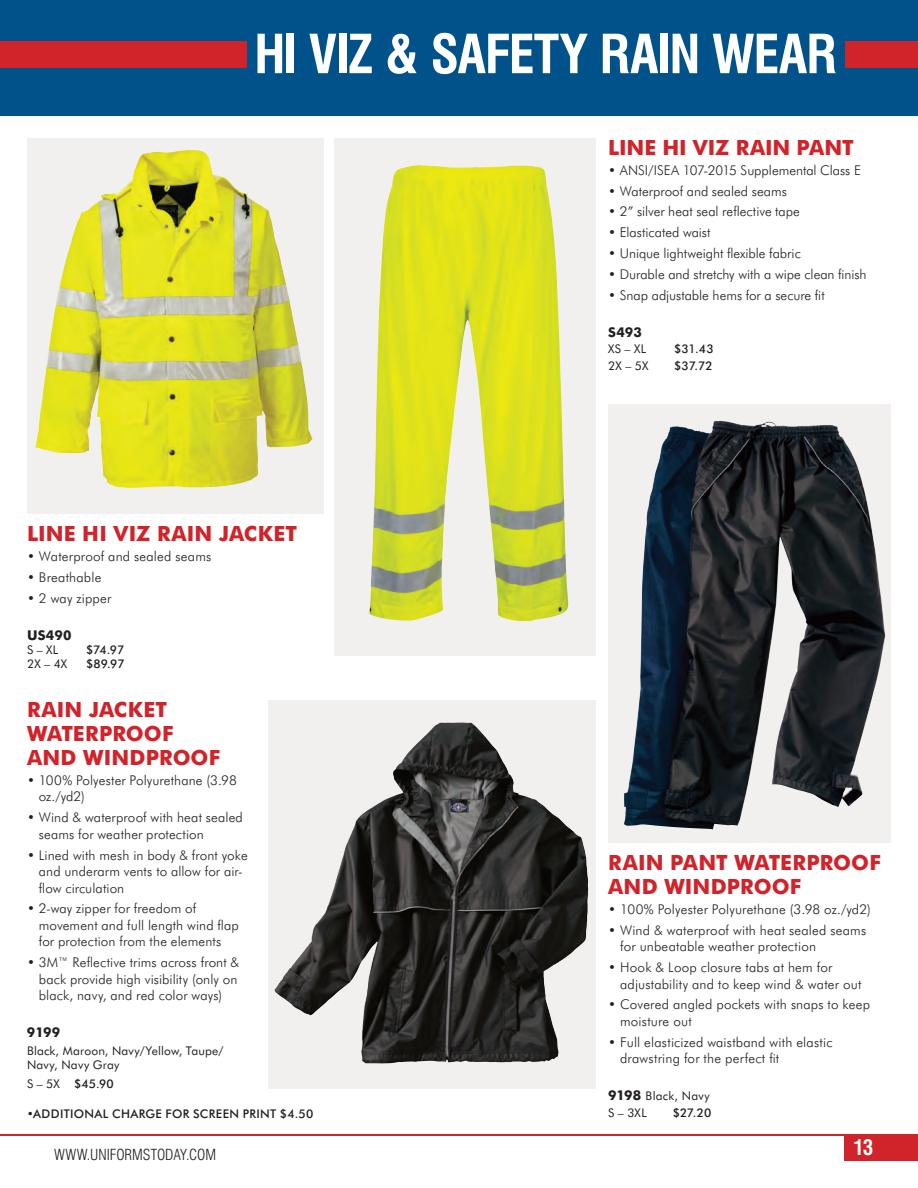
<style>
.page{position:relative;width:918px;height:1188px;background:#fff}
.page>*{position:absolute;margin:0;border:0;box-sizing:border-box;transform-origin:0 0}
.DESCRIPTION_JB{font:700 condensed 52.5px "Swiss 721 BT";letter-spacing:-.025em;color:#fff}
.Product_Name_Blue{font:700 21px/24px "Futura BT";letter-spacing:.005em;color:#d1232a}
.t1{font:700 condensed 21px "Swiss 721 BT";color:#fff}
.t2{font:300 condensed 15px "Swiss 721 BT";color:#231f20}
.Product_Details{font:300 13.5px/16.5px "Futura BT";letter-spacing:.005em;color:#231f20}
.product_subhead{font:700 13.5px "Futura BT";letter-spacing:.015em;color:#231f20}
.product_subhead-2{font:500 12px "Futura BT";letter-spacing:.025em;color:#231f20}
.Product_Colors{font:12px/14.2px "Futura BT";letter-spacing:.015em;color:#231f20}
.product_subhead-3{font:12px/16.5px "Futura BT";letter-spacing:.025em;color:#231f20}
.Sizes{font:500 12px "Futura BT";color:#231f20}
.s1{font-weight:400}
.s2{font-weight:700;font-size:13.5px}
</style>
<div class="page">
<div style="left:845px;top:1135px;width:73px;height:26px;background:#d1232a"></div>
<hr style="left:0;top:1135px;width:350px;height:1px;background:#d1232a">
<hr style="left:55px;top:1135px;width:863px;height:1px;background:#d1232a">
<div style="left:0;top:0;width:918px;height:116px;background:#01528a"></div>
<div style="left:845px;top:41px;width:73px;height:26px;background:#d1232a"></div>
<div style="left:0;top:41px;width:246px;height:26px;background:#d1232a"></div>
<svg style="left:269px;top:700px;width:327px;height:389px;fill:#f1f0ef"></svg>
<img style="left:274px;top:722px;width:258px;height:342px">
<svg style="left:608px;top:404px;width:283px;height:438px"></svg>
<img style="left:623px;top:421px;width:139px;height:408px">
<div style="left:335px;top:138px;width:261px;height:518px;background:#f1f0ef"></div>
<img style="left:369px;top:165px;width:200px;height:456px">
<svg style="left:27px;top:138px;width:297px;height:376px"></svg>
<img style="left:35px;top:150px;width:154px;height:303px">
<p class="DESCRIPTION_JB" style="left:254px;top:23px;width:584px">HI VIZ &amp; SAFETY RAIN WEAR</p>
<p class="Product_Name_Blue" style="left:27px;top:522px;width:272px">LINE HI VIZ RAIN JACKET</p>
<p class="Product_Details" style="left:27px;top:548px;width:186px">• Waterproof and sealed seams</p>
<p class="Product_Details" style="left:27px;top:569px;width:76px">• Breathable</p>
<p class="Product_Details" style="left:27px;top:590px;width:86px">• 2 way zipper</p>
<p class="product_subhead" style="left:27px;top:627px;width:46px">US490</p>
<p class="product_subhead-3" style="left:27px;top:641px;width:33px">S – XL</p>
<p class="product_subhead-2" style="left:86px;top:642px;width:40px">$74.97</p>
<p class="product_subhead-3" style="left:27px;top:656px;width:42px">2X – 4X</p>
<p class="product_subhead-2" style="left:86px;top:657px;width:40px">$89.97</p>
<p class="Product_Name_Blue" style="left:27px;top:698px;width:195px">RAIN JACKET<br>WATERPROOF<br>AND WINDPROOF</p>
<p class="Product_Details" style="left:39px;top:772px;width:199px;text-indent:-12px">• 100% Polyester Polyurethane (3.98 oz./yd2)</p>
<p class="Product_Details" style="left:39px;top:809px;width:206px;text-indent:-12px">• Wind &amp; waterproof with heat sealed seams for weather protection</p>
<p class="Product_Details" style="left:39px;top:846px;width:210px;text-indent:-12px">• Lined with mesh in body &amp; front yoke and underarm vents to allow for air&shy;flow circulation</p>
<p class="Product_Details" style="left:39px;top:900px;width:201px;text-indent:-12px">• 2-way zipper for freedom of movement and full length wind flap for protection from the elements</p>
<p class="Product_Details" style="left:39px;top:954px;width:202px;text-indent:-12px">• 3M™ Reflective trims across front &amp; back provide high visibility (only on black, navy, and red color ways)</p>
<p class="product_subhead" style="left:27px;top:1023px;width:35px">9199</p>
<p class="Product_Colors" style="left:27px;top:1044px;width:198px">Black, Maroon, Navy/Yellow, Taupe/<br>Navy, Navy Gray</p>
<p class="Sizes" style="left:27px;top:1076px;width:88px"><span class="s1">S – 5X</span> $45.90</p>
<p class="product_subhead-2" style="left:27px;top:1107px;width:288px">•ADDITIONAL CHARGE FOR SCREEN PRINT $4.50</p>
<p class="Product_Name_Blue" style="left:608px;top:135px;width:247px">LINE HI VIZ RAIN PANT</p>
<p class="Product_Details" style="left:608px;top:162px;width:254px">• ANSI/ISEA 107-2015 Supplemental Class E</p>
<p class="Product_Details" style="left:608px;top:182px;width:180px">• Waterproof and sealed seams</p>
<p class="Product_Details" style="left:608px;top:203px;width:193px">• 2” silver heat seal reflective tape</p>
<p class="Product_Details" style="left:608px;top:224px;width:104px">• Elasticated waist</p>
<p class="Product_Details" style="left:608px;top:245px;width:194px">• Unique lightweight flexible fabric</p>
<p class="Product_Details" style="left:608px;top:266px;width:260px">• Durable and stretchy with a wipe clean finish</p>
<p class="Product_Details" style="left:608px;top:286px;width:218px">• Snap adjustable hems for a secure fit</p>
<p class="product_subhead" style="left:608px;top:324px;width:35px">S493</p>
<p class="product_subhead-3" style="left:608px;top:341px;width:40px">XS – XL</p>
<p class="product_subhead-2" style="left:674px;top:342px;width:41px">$31.43</p>
<p class="product_subhead-3" style="left:608px;top:357px;width:42px">2X – 5X</p>
<p class="product_subhead-2" style="left:674px;top:358px;width:40px">$37.72</p>
<p class="Product_Name_Blue" style="left:608px;top:851px;width:274px">RAIN PANT WATERPROOF<br>AND WINDPROOF</p>
<p class="Product_Details" style="left:608px;top:901px;width:264px">• 100% Polyester Polyurethane (3.98 oz./yd2)</p>
<p class="Product_Details" style="left:620px;top:922px;width:248px;text-indent:-12px">• Wind &amp; waterproof with heat sealed seams for unbeatable weather protection</p>
<p class="Product_Details" style="left:620px;top:959px;width:243px;text-indent:-12px">• Hook &amp; Loop closure tabs at hem for adjustability and to keep wind &amp; water out</p>
<p class="Product_Details" style="left:620px;top:996px;width:251px;text-indent:-12px">• Covered angled pockets with snaps to keep moisture out</p>
<p class="Product_Details" style="left:620px;top:1034px;width:214px;text-indent:-12px">• Full elasticized waistband with elastic drawstring for the perfect fit</p>
<p class="product_subhead-3" style="left:608px;top:1088px;width:103px"><span class="s2">9198</span> Black, Navy<br>S – 3XL</p>
<p class="product_subhead-2" style="left:673px;top:1105px;width:40px">$27.20</p>
<p class="t2" style="left:54px;top:1146px;width:164px">WWW.UNIFORMSTODAY.COM</p>
<h2 class="t1" style="left:854px;top:1135px;width:21px">13</h2>
</div>
